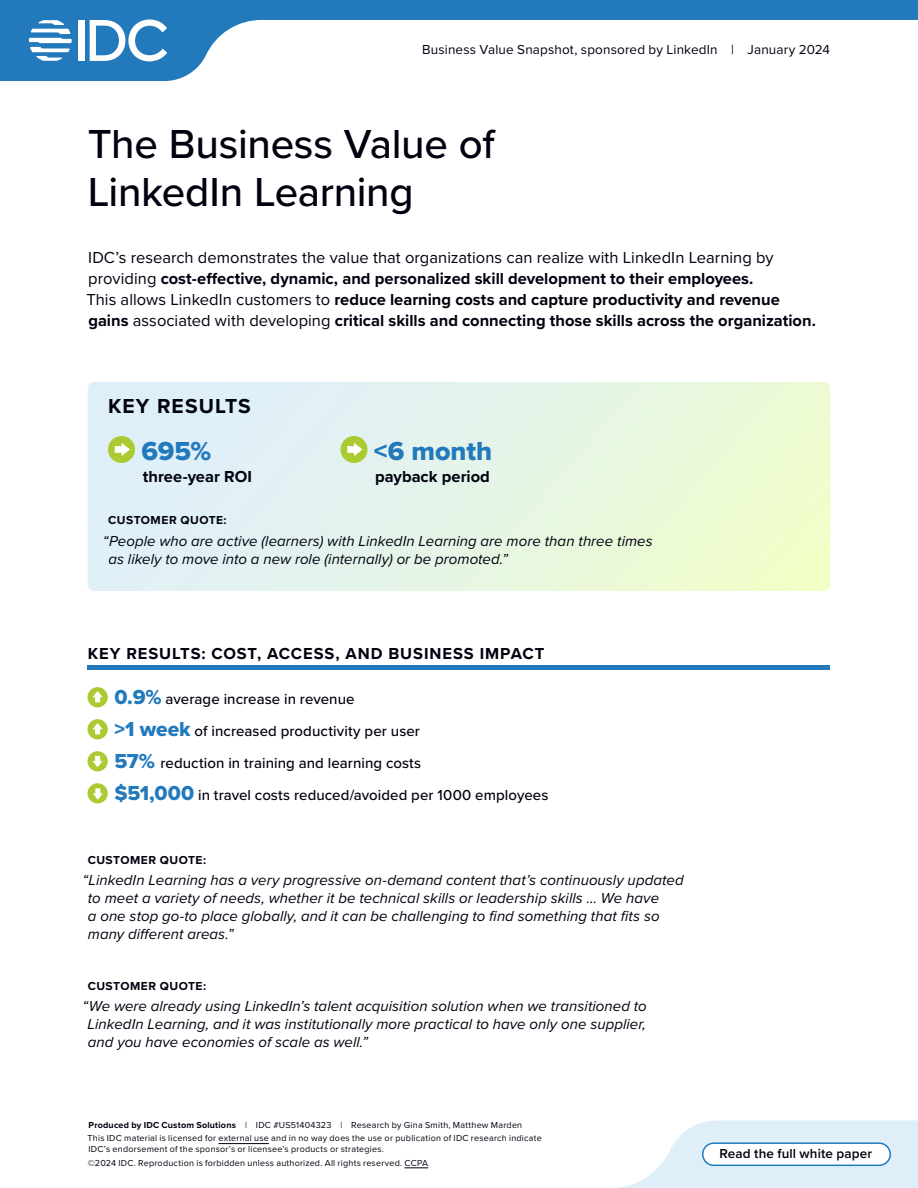
<style>
.page{position:relative;width:918px;height:1188px;background:#fff}
.page>*{position:absolute;margin:0;border:0;box-sizing:border-box;transform-origin:0 0}
.Title__H1{font:500 42px "Proxima Nova";letter-spacing:-.01em;color:#01010f}
.Key_Results{font:27px "Proxima Nova Extrabld";letter-spacing:-.005em;color:#2279bc}
.H2__Key_Results{font:700 21px "Proxima Nova";letter-spacing:.05em;color:#01010f}
.Introduction{font:700 16.5px/21px "Proxima Nova";color:#01010f}
.Introduction-2{font:700 16.5px "Proxima Nova";letter-spacing:.055em;color:#01010f}
.Key_Results-2{font:700 16.5px "Proxima Nova";color:#01010f}
.Customer_Quote{font:italic 15px/18px "Proxima Nova";letter-spacing:.005em;color:#01010f}
.Highlights_Text{font:500 15px "Proxima Nova";letter-spacing:.005em;color:#01010f}
.Asset___Sponsor___Date{font:13.5px "Proxima Nova";letter-spacing:.01em;color:#01010f}
.t1{font:600 13.5px "Proxima Nova";letter-spacing:.01em;color:#01010f}
.Quote_Intro{font:700 12px "Proxima Nova";letter-spacing:.04em;color:#01010f}
.t2{font:9px/13.8px "Proxima Nova";letter-spacing:.025em;color:#01010f}
.s1{font-weight:400}
.s2{font-family:"Proxima Nova Extrabld";font-weight:400;font-size:21px;color:#2279bc}
.s3{font-weight:700}
</style>
<div class="page">
<svg style="left:218px;top:1120px;width:700px;height:68px"></svg>
<hr style="left:218px;top:1143px;width:51px;height:1px;background:#01010f">
<svg style="left:405px;top:1168px;width:23px;height:1px"></svg>
<div style="left:703px;top:1143px;width:187px;height:22px;background:#fff;border-radius:11px"></div>
<div style="left:702px;top:1142px;width:189px;height:24px;border:2px solid #2279bc;border-radius:11px"></div>
<svg style="left:0;top:0;width:918px;height:81px"></svg>
<div style="left:78px;top:20px;width:7px;height:41px;background:#fff"></div>
<svg style="left:90px;top:19px;width:77px;height:42px"></svg>
<svg style="left:29px;top:20px;width:43px;height:41px"></svg>
<svg style="left:88px;top:382px;width:742px;height:209px;background:#e6f4e6"></svg>
<div style="left:340px;top:436px;width:28px;height:27px;background:#accb32;border-radius:50%"></div>
<svg style="left:347px;top:443px;width:15px;height:13px"></svg>
<div style="left:108px;top:436px;width:27px;height:27px;background:#accb32;border-radius:50%"></div>
<svg style="left:115px;top:443px;width:15px;height:13px"></svg>
<div style="left:88px;top:665px;width:742px;height:5px;background:#2279bc"></div>
<div style="left:87px;top:687px;width:21px;height:20px;background:#accb32;border-radius:50%"></div>
<svg style="left:93px;top:691px;width:10px;height:11px"></svg>
<div style="left:87px;top:719px;width:21px;height:20px;background:#accb32;border-radius:50%"></div>
<svg style="left:93px;top:723px;width:10px;height:11px"></svg>
<div style="left:87px;top:751px;width:21px;height:20px;background:#accb32;border-radius:50%"></div>
<svg style="left:93px;top:756px;width:10px;height:11px"></svg>
<div style="left:87px;top:783px;width:21px;height:20px;background:#accb32;border-radius:50%"></div>
<svg style="left:93px;top:788px;width:10px;height:12px"></svg>
<p class="Asset___Sponsor___Date" style="left:422px;top:39px;width:409px">Business Value Snapshot, sponsored by LinkedIn | January 2024</p>
<h1 class="Title__H1" style="left:88px;top:112px;width:409px">The Business Value of</h1>
<h1 class="Title__H1" style="left:88px;top:160px;width:327px">LinkedIn Learning</h1>
<h3 class="Introduction" style="left:86px;top:247px;width:731px"><span class="s1">IDC’s research demonstrates the value that organizations can realize with LinkedIn Learning by providing</span> cost-effective, dynamic, and personalized skill development to their employees.<br><span class="s1">This allows LinkedIn customers to</span> reduce learning costs and capture productivity and revenue gains <span class="s1">associated with developing</span> critical skills and connecting those skills across the organization.</h3>
<h2 class="H2__Key_Results" style="left:108px;top:390px;width:144px">KEY RESULTS</h2>
<p class="Key_Results" style="left:141px;top:431px;width:71px">695%</p>
<p class="Key_Results-2" style="left:143px;top:465px;width:111px">three-year ROI</p>
<p class="Quote_Intro" style="left:108px;top:511px;width:120px">CUSTOMER QUOTE:</p>
<h3 class="Customer_Quote" style="left:108px;top:531px;width:546px;text-indent:-5px">“People who are active (learners) with LinkedIn Learning are more than three times as likely to move into a new role (internally) or be promoted.”</h3>
<p class="Key_Results" style="left:374px;top:431px;width:120px">&lt;6 month</p>
<p class="Key_Results-2" style="left:375px;top:465px;width:116px">payback period</p>
<h3 class="Introduction-2" style="left:88px;top:641px;width:458px">KEY RESULTS: COST, ACCESS, AND BUSINESS IMPACT</h3>
<p class="Highlights_Text" style="left:114px;top:688px;width:242px"><span class="s2">0.9%</span> average increase in revenue</p>
<p class="Highlights_Text" style="left:114px;top:720px;width:307px"><span class="s2">&gt;1 week</span> of increased productivity per user</p>
<p class="Highlights_Text" style="left:114px;top:752px;width:308px"><span class="s2">57%</span> reduction in training and learning costs</p>
<p class="Highlights_Text" style="left:114px;top:784px;width:435px"><span class="s2">$51,000</span> in travel costs reduced/avoided per 1000 employees</p>
<p class="Quote_Intro" style="left:88px;top:851px;width:120px">CUSTOMER QUOTE:</p>
<h3 class="Customer_Quote" style="left:88px;top:871px;width:597px;text-indent:-5px">“LinkedIn Learning has a very progressive on-demand content that’s continuously updated to meet a variety of needs, whether it be technical skills or leadership skills … We have<br>a one stop go-to place globally, and it can be challenging to find something that fits so many different areas.”</h3>
<p class="Quote_Intro" style="left:88px;top:977px;width:120px">CUSTOMER QUOTE:</p>
<h3 class="Customer_Quote" style="left:88px;top:996px;width:561px;text-align:justify;text-indent:-5px">“We were already using LinkedIn’s talent acquisition solution when we transitioned to LinkedIn Learning, and it was institutionally more practical to have only one supplier, and you have economies of scale as well.”</h3>
<p class="t2" style="left:88px;top:1117px;width:456px"><span class="s3">Produced by IDC Custom Solutions</span> | IDC #US51404323 | Research by Gina Smith, Matthew Marden<br>This IDC material is licensed for external use and in no way does the use or publication of IDC research indicate</p>
<p class="t2" style="left:88px;top:1142px;width:342px">IDC’s endorsement of the sponsor’s or licensee’s products or strategies.<br>©2024 IDC. Reproduction is forbidden unless authorized. All rights reserved. CCPA</p>
<p class="t1" style="left:719px;top:1144px;width:154px">Read the full white paper</p>
</div>
